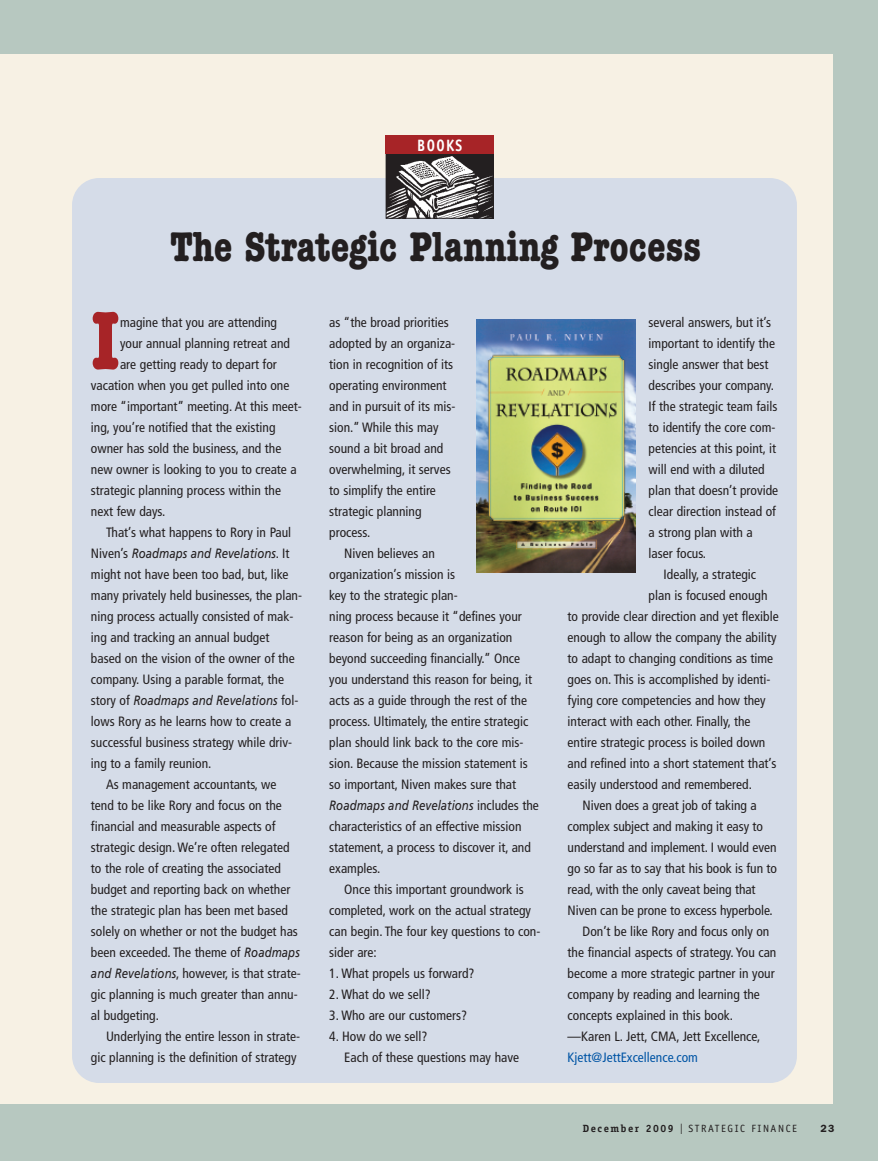
<style>
.page{position:relative;width:878px;height:1161px;background:#b7c8c0}
.page>*{position:absolute;margin:0;border:0;box-sizing:border-box;transform-origin:0 0}
.t1{font:700 condensed 83.7px "American Typewriter";color:#a72427}
.t2{font:700 condensed 42px "American Typewriter";color:#231f20}
.t3{font:700 16.5px "Officina Sans";letter-spacing:.1em;color:#fff;scale:.85 1}
.t4{font:condensed 13.5px/21px "Frutiger";color:#231f20}
.t5{font:italic 13.5px "Frutiger";color:#231f20;scale:.85 1}
.t6{font:condensed 13.5px "Frutiger";color:#0155a5}
.t7{font:10.5px "Officina Sans";letter-spacing:.15em;color:#231f20}
.t8{font:600 10.5px "Franklin Gothic";color:#231f20}
.s1{font-style:normal;font-stretch:condensed}
.s2{font-style:italic;font-stretch:normal}
.s3{font-family:"Officina Serif";font-weight:700}
.s4{font-family:"Franklin Gothic";font-size:15px}
</style>
<div class="page">
<div style="left:0;top:54px;width:833px;height:1050px;background:#f7f1e4"></div>
<div style="left:72px;top:178px;width:724px;height:905px;background:#d5dce8;border-radius:27px"></div>
<img style="left:476px;top:320px;width:159px;height:253px">
<img style="left:388px;top:156px;width:104px;height:61px">
<div style="left:386px;top:154px;width:108px;height:65px;border:1px solid #231f20"></div>
<div style="left:386px;top:135px;width:108px;height:19px;background:#a72427"></div>
<p class="t3" style="left:417px;top:139px;width:55px">BOOKS</p>
<h2 class="t2" style="left:170px;top:232px;width:532px">The Strategic Planning Process</h2>
<h1 class="t1" style="left:91px;top:310px;width:31px">I</h1>
<p class="t4" style="left:120px;top:313px;width:158px">magine that you are attending</p>
<p class="t4" style="left:120px;top:334px;width:171px">your annual planning retreat and</p>
<p class="t4" style="left:120px;top:355px;width:158px">are getting ready to depart for</p>
<p class="t4" style="left:91px;top:376px;width:200px">vacation when you get pulled into one</p>
<p class="t4" style="left:91px;top:397px;width:212px">more “important” meeting. At this meet-</p>
<p class="t4" style="left:91px;top:418px;width:186px">ing, you’re notified that the existing</p>
<p class="t4" style="left:91px;top:439px;width:192px">owner has sold the business, and the</p>
<p class="t4" style="left:91px;top:460px;width:207px">new owner is looking to you to create a</p>
<p class="t4" style="left:91px;top:481px;width:191px">strategic planning process within the</p>
<p class="t4" style="left:91px;top:502px;width:76px">next few days.</p>
<p class="t4" style="left:106px;top:523px;width:187px">That’s what happens to Rory in Paul</p>
<p class="t5" style="left:91px;top:548px;width:235px"><span class="s1">Niven’s</span> Roadmaps and Revelations<span class="s1">. It</span></p>
<p class="t4" style="left:91px;top:565px;width:199px">might not have been too bad, but, like</p>
<p class="t4" style="left:91px;top:586px;width:212px">many privately held businesses, the plan-</p>
<p class="t4" style="left:91px;top:607px;width:204px">ning process actually consisted of mak-</p>
<p class="t4" style="left:91px;top:628px;width:180px">ing and tracking an annual budget</p>
<p class="t4" style="left:91px;top:649px;width:205px">based on the vision of the owner of the</p>
<p class="t4" style="left:91px;top:670px;width:195px">company. Using a parable format, the</p>
<p class="t5" style="left:91px;top:695px;width:245px"><span class="s1">story of</span> Roadmaps and Revelations <span class="s1">fol-</span></p>
<p class="t4" style="left:91px;top:712px;width:202px">lows Rory as he learns how to create a</p>
<p class="t4" style="left:91px;top:733px;width:203px">successful business strategy while driv-</p>
<p class="t4" style="left:91px;top:754px;width:122px">ing to a family reunion.</p>
<p class="t4" style="left:106px;top:775px;width:172px">As management accountants, we</p>
<p class="t4" style="left:91px;top:796px;width:192px">tend to be like Rory and focus on the</p>
<p class="t4" style="left:91px;top:817px;width:186px">financial and measurable aspects of</p>
<p class="t4" style="left:91px;top:838px;width:200px">strategic design. We’re often relegated</p>
<p class="t4" style="left:91px;top:859px;width:191px">to the role of creating the associated</p>
<p class="t4" style="left:91px;top:880px;width:201px">budget and reporting back on whether</p>
<p class="t4" style="left:91px;top:901px;width:198px">the strategic plan has been met based</p>
<p class="t4" style="left:91px;top:922px;width:208px">solely on whether or not the budget has</p>
<p class="t4" style="left:91px;top:943px;width:210px">been exceeded. The theme of <span class="s2">Roadmaps</span></p>
<p class="t4" style="left:91px;top:964px;width:211px"><span class="s2">and Revelations</span>, however, is that strate-</p>
<p class="t4" style="left:91px;top:985px;width:208px">gic planning is much greater than annu-</p>
<p class="t4" style="left:91px;top:1006px;width:70px">al budgeting.</p>
<p class="t4" style="left:106px;top:1027px;width:195px">Underlying the entire lesson in strate-</p>
<p class="t4" style="left:91px;top:1048px;width:207px">gic planning is the definition of strategy</p>
<p class="t4" style="left:329px;top:313px;width:121px">as “the broad priorities</p>
<p class="t4" style="left:329px;top:334px;width:127px">adopted by an organiza-</p>
<p class="t4" style="left:329px;top:355px;width:125px">tion in recognition of its</p>
<p class="t4" style="left:329px;top:376px;width:119px">operating environment</p>
<p class="t4" style="left:329px;top:397px;width:128px">and in pursuit of its mis-</p>
<p class="t4" style="left:329px;top:418px;width:111px">sion.” While this may</p>
<p class="t4" style="left:329px;top:439px;width:115px">sound a bit broad and</p>
<p class="t4" style="left:329px;top:460px;width:123px">overwhelming, it serves</p>
<p class="t4" style="left:329px;top:481px;width:108px">to simplify the entire</p>
<p class="t4" style="left:329px;top:502px;width:94px">strategic planning</p>
<p class="t4" style="left:329px;top:523px;width:42px">process.</p>
<p class="t4" style="left:344px;top:544px;width:92px">Niven believes an</p>
<p class="t4" style="left:329px;top:565px;width:127px">organization’s mission is</p>
<p class="t4" style="left:329px;top:586px;width:130px">key to the strategic plan-</p>
<p class="t4" style="left:329px;top:607px;width:194px">ning process because it “defines your</p>
<p class="t4" style="left:329px;top:628px;width:185px">reason for being as an organization</p>
<p class="t4" style="left:329px;top:649px;width:192px">beyond succeeding financially.” Once</p>
<p class="t4" style="left:329px;top:670px;width:204px">you understand this reason for being, it</p>
<p class="t4" style="left:329px;top:691px;width:199px">acts as a guide through the rest of the</p>
<p class="t4" style="left:329px;top:712px;width:200px">process. Ultimately, the entire strategic</p>
<p class="t4" style="left:329px;top:733px;width:196px">plan should link back to the core mis-</p>
<p class="t4" style="left:329px;top:754px;width:200px">sion. Because the mission statement is</p>
<p class="t4" style="left:329px;top:775px;width:188px">so important, Niven makes sure that</p>
<p class="t5" style="left:329px;top:800px;width:248px">Roadmaps and Revelations <span class="s1">includes the</span></p>
<p class="t4" style="left:329px;top:817px;width:194px">characteristics of an effective mission</p>
<p class="t4" style="left:329px;top:838px;width:203px">statement, a process to discover it, and</p>
<p class="t4" style="left:329px;top:859px;width:52px">examples.</p>
<p class="t4" style="left:344px;top:880px;width:181px">Once this important groundwork is</p>
<p class="t4" style="left:329px;top:901px;width:203px">completed, work on the actual strategy</p>
<p class="t4" style="left:329px;top:922px;width:212px">can begin. The four key questions to con-</p>
<p class="t4" style="left:329px;top:943px;width:49px">sider are:</p>
<p class="t4" style="left:329px;top:964px;width:147px">1. What propels us forward?</p>
<p class="t4" style="left:329px;top:985px;width:103px">2. What do we sell?</p>
<p class="t4" style="left:329px;top:1006px;width:139px">3. Who are our customers?</p>
<p class="t4" style="left:344px;top:1027px;width:176px;text-indent:-15px">4. How do we sell?<br>Each of these questions may have</p>
<p class="t4" style="left:648px;top:313px;width:124px">several answers, but it’s</p>
<p class="t4" style="left:648px;top:334px;width:128px">important to identify the</p>
<p class="t4" style="left:648px;top:355px;width:121px">single answer that best</p>
<p class="t4" style="left:648px;top:376px;width:127px">describes your company.</p>
<p class="t4" style="left:648px;top:397px;width:130px">If the strategic team fails</p>
<p class="t4" style="left:648px;top:418px;width:128px">to identify the core com-</p>
<p class="t4" style="left:648px;top:439px;width:129px">petencies at this point, it</p>
<p class="t4" style="left:648px;top:460px;width:117px">will end with a diluted</p>
<p class="t4" style="left:648px;top:481px;width:131px">plan that doesn’t provide</p>
<p class="t4" style="left:648px;top:502px;width:129px">clear direction instead of</p>
<p class="t4" style="left:648px;top:523px;width:106px">a strong plan with a</p>
<p class="t4" style="left:648px;top:544px;width:59px">laser focus.</p>
<p class="t4" style="left:663px;top:565px;width:94px">Ideally, a strategic</p>
<p class="t4" style="left:648px;top:586px;width:120px">plan is focused enough</p>
<p class="t4" style="left:567px;top:607px;width:213px">to provide clear direction and yet flexible</p>
<p class="t4" style="left:567px;top:628px;width:210px">enough to allow the company the ability</p>
<p class="t4" style="left:567px;top:649px;width:207px">to adapt to changing conditions as time</p>
<p class="t4" style="left:567px;top:670px;width:204px">goes on. This is accomplished by identi-</p>
<p class="t4" style="left:567px;top:691px;width:199px">fying core competencies and how they</p>
<p class="t4" style="left:567px;top:712px;width:184px">interact with each other. Finally, the</p>
<p class="t4" style="left:567px;top:733px;width:199px">entire strategic process is boiled down</p>
<p class="t4" style="left:567px;top:754px;width:210px">and refined into a short statement that’s</p>
<p class="t4" style="left:567px;top:775px;width:186px">easily understood and remembered.</p>
<p class="t4" style="left:582px;top:796px;width:175px">Niven does a great job of taking a</p>
<p class="t4" style="left:567px;top:817px;width:197px">complex subject and making it easy to</p>
<p class="t4" style="left:567px;top:838px;width:210px">understand and implement. I would even</p>
<p class="t4" style="left:567px;top:859px;width:211px">go so far as to say that his book is fun to</p>
<p class="t4" style="left:567px;top:880px;width:189px">read, with the only caveat being that</p>
<p class="t4" style="left:567px;top:901px;width:206px">Niven can be prone to excess hyperbole.</p>
<p class="t4" style="left:582px;top:922px;width:188px">Don’t be like Rory and focus only on</p>
<p class="t4" style="left:567px;top:943px;width:210px">the financial aspects of strategy. You can</p>
<p class="t4" style="left:567px;top:964px;width:209px">become a more strategic partner in your</p>
<p class="t4" style="left:567px;top:985px;width:194px">company by reading and learning the</p>
<p class="t4" style="left:567px;top:1006px;width:167px">concepts explained in this book.</p>
<p class="t4" style="left:567px;top:1027px;width:194px">—Karen L. Jett, CMA, Jett Excellence,</p>
<p class="t6" style="left:567px;top:1052px;width:132px">Kjett@JettExcellence.com</p>
<p class="t7" style="left:582px;top:1125px;width:216px"><span class="s3">December 2009</span> <span class="s4">I</span> STRATEGIC FINANCE</p>
<p class="t8" style="left:820px;top:1125px;width:16px">23</p>
</div>
